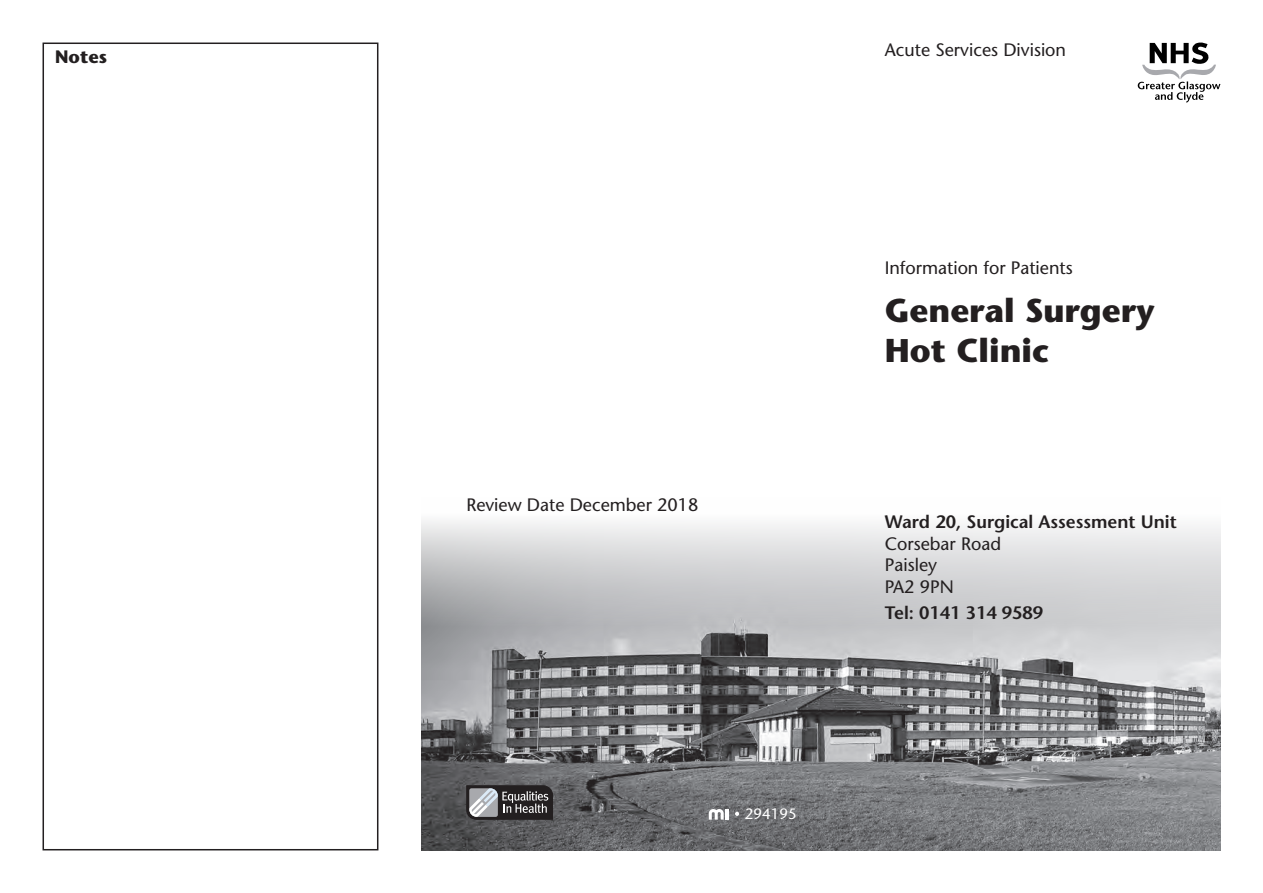
<style>
.page{position:relative;width:1263px;height:893px;background:#fff}
.page>*{position:absolute;margin:0;border:0;box-sizing:border-box;transform-origin:0 0}
.t1{font:700 33px/39.6px "Stone Sans";color:#231f20}
.Body_Text{font:18px "Stone Sans";color:#231f20}
.t2{font:600 18px "Stone Sans";color:#231f20}
.Body_Text-2{font:700 18px "Stone Sans";color:#231f20}
.Body_Text-3{font:15px "Stone Sans";color:#fff}
</style>
<div class="page">
<svg style="left:1138px;top:42px;width:82px;height:60px"></svg>
<div style="left:43px;top:43px;width:335px;height:807px;border:2px solid #231f20"></div>
<img style="left:421px;top:520px;width:799px;height:330px">
<svg style="left:466px;top:785px;width:87px;height:35px;background:#626062"></svg>
<svg style="left:735px;top:812px;width:4px;height:4px"></svg>
<svg style="left:709px;top:809px;width:19px;height:11px"></svg>
<p class="Body_Text-2" style="left:55px;top:46px;width:53px">Notes</p>
<p class="Body_Text" style="left:466px;top:494px;width:234px">Review Date December 2018</p>
<p class="Body_Text-3" style="left:745px;top:805px;width:53px">294195</p>
<p class="Body_Text" style="left:885px;top:39px;width:183px">Acute Services Division</p>
<p class="Body_Text" style="left:885px;top:257px;width:189px">Information for Patients</p>
<p class="t1" style="left:885px;top:290px;width:271px">General Surgery<br>Hot Clinic</p>
<p class="t2" style="left:885px;top:511px;width:293px">Ward 20, Surgical Assessment Unit</p>
<p class="Body_Text" style="left:885px;top:533px;width:118px">Corsebar Road</p>
<p class="Body_Text" style="left:885px;top:554px;width:54px">Paisley</p>
<p class="Body_Text" style="left:885px;top:576px;width:70px">PA2 9PN</p>
<p class="t2" style="left:885px;top:602px;width:160px">Tel: 0141 314 9589</p>
</div>
